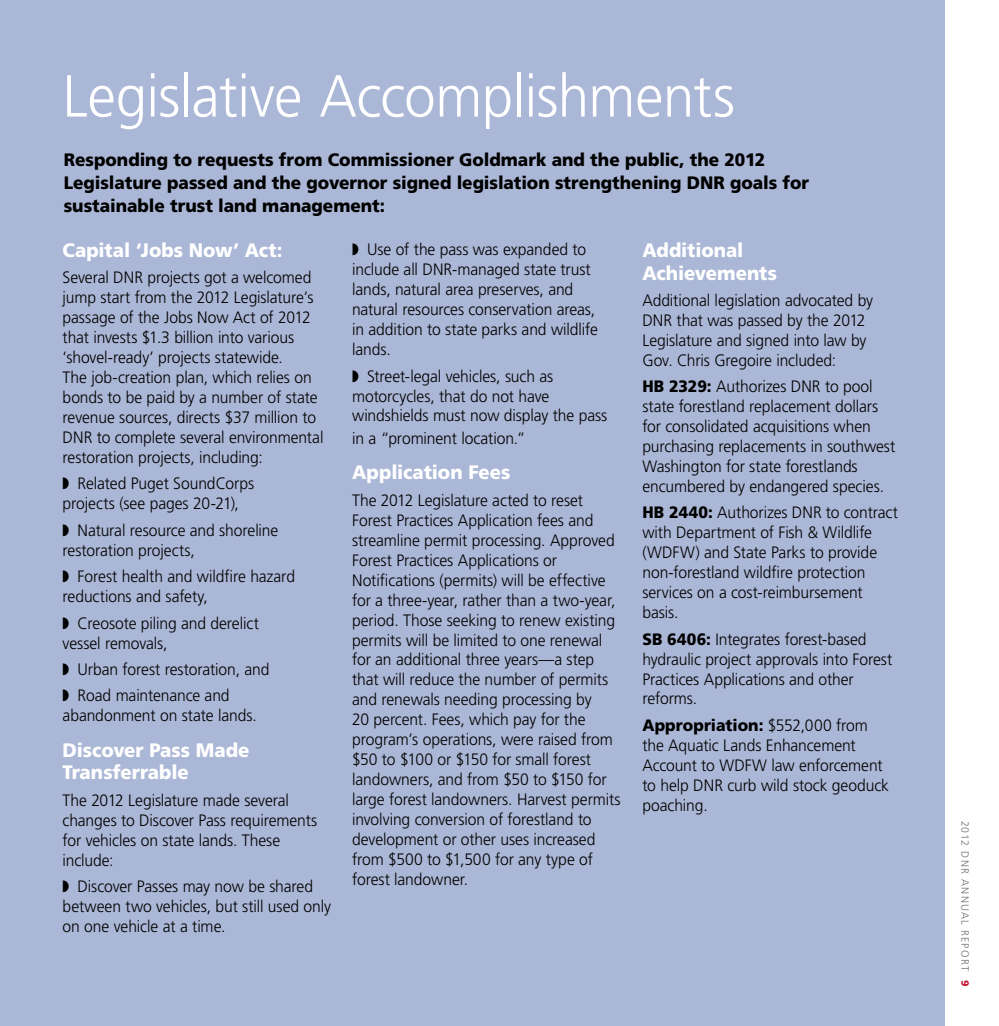
<style>
.page{position:relative;width:999px;height:1026px;background:#fff}
.page>*{position:absolute;margin:0;border:0;box-sizing:border-box;transform-origin:0 0}
.t1{font:300 59.25px "Frutiger";letter-spacing:-.01em;color:#fff;scale:.95 1}
.BODY-11_13_5{font:900 19.5px/22.5px "Frutiger";letter-spacing:-.005em;color:#fff;scale:.95 1}
.SUB-2-W{font:900 18px/23.2px "Frutiger";color:#000;scale:.95 1}
.BODY-11_13_5-2{font:300 16.5px/20px "Frutiger";letter-spacing:-.005em;color:#000;scale:.95 1}
.t2{font:300 10.5px "Frutiger";letter-spacing:.12em;color:#717275}
.s1{font-weight:900}
.s2{font-weight:900;color:#c41230}
</style>
<div class="page">
<div style="left:0;top:0;width:945px;height:1026px;background:#abb7d6"></div>
<p class="t1" style="left:63px;top:63px;width:709px">Legislative Accomplishments</p>
<p class="SUB-2-W" style="left:64px;top:148px;width:786px">Responding to requests from Commissioner Goldmark and the public, the 2012<br>Legislature passed and the governor signed legislation strengthening DNR goals for sustainable trust land management:</p>
<p class="BODY-11_13_5" style="left:63px;top:239px;width:233px">Capital ‘Jobs Now’ Act:</p>
<p class="BODY-11_13_5-2" style="left:63px;top:268px;width:276px">Several DNR projects got a welcomed jump start from the 2012 Legislature’s passage of the Jobs Now Act of 2012 that invests $1.3 billion into various ‘shovel-ready’ projects statewide.<br>The job-creation plan, which relies on bonds to be paid by a number of state revenue sources, directs $37 million to DNR to complete several environmental restoration projects, including:</p>
<p class="BODY-11_13_5-2" style="left:63px;top:474px;width:203px">◗ Related Puget SoundCorps projects (see pages 20-21),</p>
<p class="BODY-11_13_5-2" style="left:63px;top:520px;width:229px">◗ Natural resource and shoreline restoration projects,</p>
<p class="BODY-11_13_5-2" style="left:63px;top:567px;width:246px">◗ Forest health and wildfire hazard reductions and safety,</p>
<p class="BODY-11_13_5-2" style="left:63px;top:613px;width:208px">◗ Creosote piling and derelict vessel removals,</p>
<p class="BODY-11_13_5-2" style="left:63px;top:659px;width:219px">◗ U rban forest restoration, and</p>
<p class="BODY-11_13_5-2" style="left:63px;top:686px;width:206px">◗ Road maintenance and abandonment on state lands.</p>
<p class="BODY-11_13_5" style="left:63px;top:738px;width:198px">Discover Pass Made<br>Transferrable</p>
<p class="BODY-11_13_5-2" style="left:63px;top:790px;width:270px">The 2012 Legislature made several changes to Discover Pass requirements for vehicles on state lands. These include:</p>
<p class="BODY-11_13_5-2" style="left:63px;top:876px;width:284px">◗ Discover Passes may now be shared between two vehicles, but still used only on one vehicle at a time.</p>
<p class="BODY-11_13_5" style="left:642px;top:239px;width:143px">Additional<br>Achievements</p>
<p class="BODY-11_13_5-2" style="left:642px;top:290px;width:244px">Additional legislation advocated by DNR that was passed by the 2012<br>Legislature and signed into law by Gov. Chris G regoire included:</p>
<p class="BODY-11_13_5-2" style="left:642px;top:377px;width:268px"><span class="s1">HB 2329:</span> Authorizes DNR to pool state forestland replacement dollars for consolidated acquisitions when purchasing replacements in southwest Washington for state forestlands encumbered by endangered species.</p>
<p class="BODY-11_13_5-2" style="left:642px;top:503px;width:271px"><span class="s1">HB 2440:</span> Authorizes DNR to contract with Department of Fish &amp; Wildlife (WDFW) and State Parks to provide non-forestland wildfire protection services on a cost-reimbursement basis.</p>
<p class="BODY-11_13_5-2" style="left:642px;top:629px;width:265px"><span class="s1">SB 6406:</span> Integrates forest-based hydraulic project approvals into Forest<br>Practices Applications and other reforms.</p>
<p class="BODY-11_13_5-2" style="left:642px;top:715px;width:261px"><span class="s1">Appropriation:</span> $552,000 from the Aquatic Lands Enhancement<br>Account to WDFW law enforcement to help DNR curb wild stock geoduck poaching.</p>
<p class="BODY-11_13_5-2" style="left:352px;top:240px;width:260px">◗ Use of the pass was expanded to include all DNR-managed state trust lands, natural area preserves, and natural resources conservation areas, in addition to state parks and wildlife lands.</p>
<p class="BODY-11_13_5-2" style="left:352px;top:366px;width:270px">◗ Street-legal vehicles, such as motorcycles, that do not have windshields must now display the pass</p>
<p class="BODY-11_13_5-2" style="left:352px;top:428px;width:184px">in a “prominent location.”</p>
<p class="BODY-11_13_5" style="left:352px;top:461px;width:168px">Application Fees</p>
<p class="BODY-11_13_5-2" style="left:352px;top:490px;width:284px">The 2012 Legislature acted to reset Forest Practices Application fees and streamline permit processing. Approved Forest Practices Applications or Notifications (permits) will be effective for a three-year, rather than a two-year, period. Those seeking to renew existing permits will be limited to one renewal for an additional three years—a step that will reduce the number of permits and renewals needing processing by<br>20 percent. Fees, which pay for the program’s operations, were raised from $50 to $100 or $150 for small forest landowners, and from $50 to $150 for large forest landowners. H arvest permits involving conversion of forestland to development or other uses increased from $500 to $1,500 for any type of forest landowner.</p>
<p class="t2" style="left:971px;top:821px;width:168px;rotate:90deg">2012 DNR Ann ual Report <span class="s2">9</span></p>
</div>
